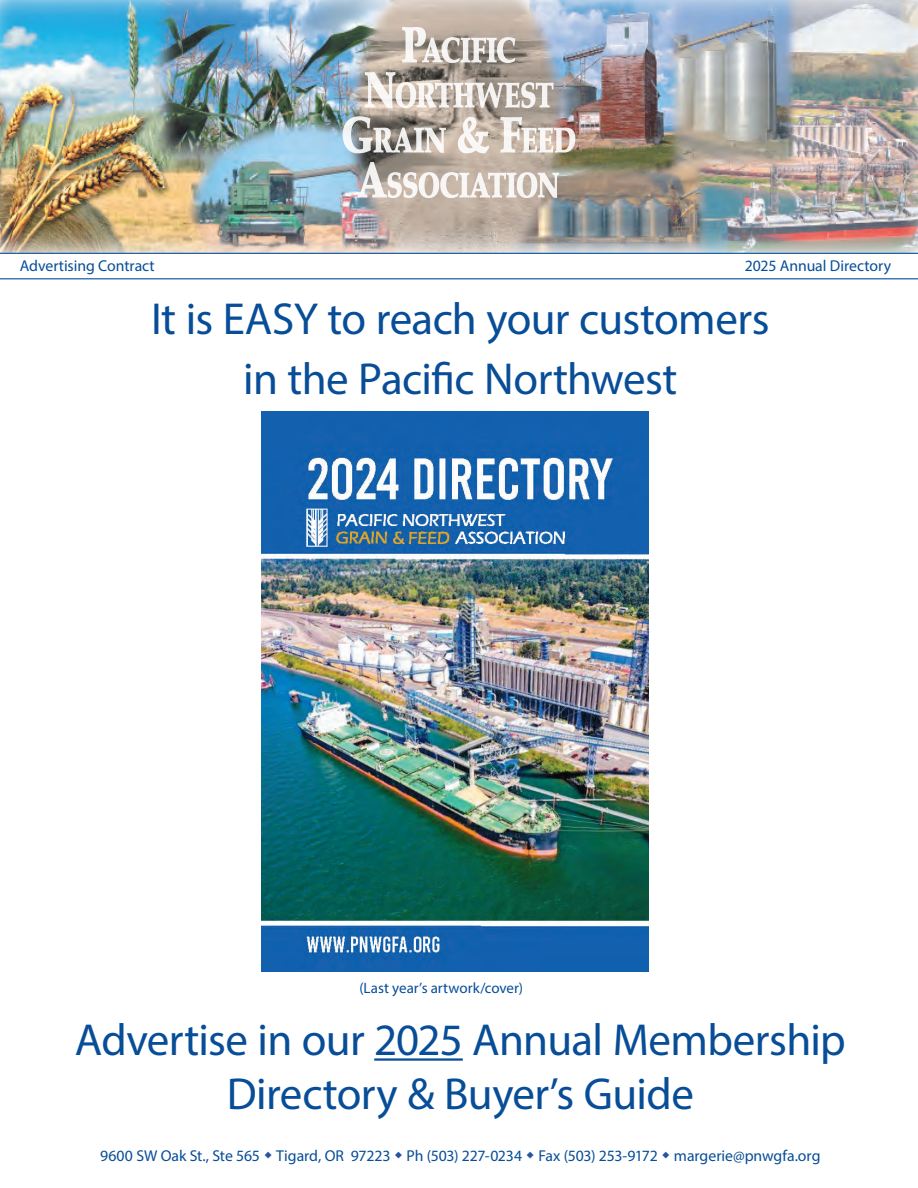
<style>
.page{position:relative;width:918px;height:1188px;background:#fff}
.page>*{position:absolute;margin:0;border:0;box-sizing:border-box;transform-origin:0 0}
.t1{font:45px/54px "Myriad Pro";letter-spacing:-.015em;color:#074d97;text-align:center}
.t2{font:15.75px "Myriad Pro";letter-spacing:-.005em;color:#074d97}
.t3{font:15px "Myriad Pro";color:#074d97}
</style>
<div class="page">
<img style="left:0;top:0;width:918px;height:253px">
<svg style="left:402px;top:27px;width:113px;height:36px"></svg>
<svg style="left:365px;top:72px;width:189px;height:36px"></svg>
<svg style="left:343px;top:116px;width:232px;height:37px"></svg>
<svg style="left:358px;top:162px;width:201px;height:36px"></svg>
<svg style="left:0;top:253px;width:918px;height:26px"></svg>
<hr style="left:374px;top:1058px;width:89px;height:3px;background:#074d97">
<img style="left:262px;top:411px;width:387px;height:561px">
<p class="t2" style="left:20px;top:256px;width:137px">Advertising Contract</p>
<p class="t2" style="left:745px;top:256px;width:148px">2025 Annual Directory</p>
<h1 class="t1" style="left:151px;top:289px;width:620px;line-height:59.4px">It is EASY to reach your customers in the Pacific Northwest</h1>
<p class="t3" style="left:360px;top:979px;width:165px">(Last year’s artwork/cover)</p>
<h1 class="t1" style="left:75px;top:1012px;width:773px">Advertise in our 2025 Annual Membership<br>Directory &amp; Buyer’s Guide</h1>
<p class="t2" style="left:100px;top:1146px;width:722px">9600 SW Oak St., Ste 565 Tigard, OR 97223 Ph (503) 227-0234 Fax (503) 253-9172 margerie@pnwgfa.org</p>
</div>
